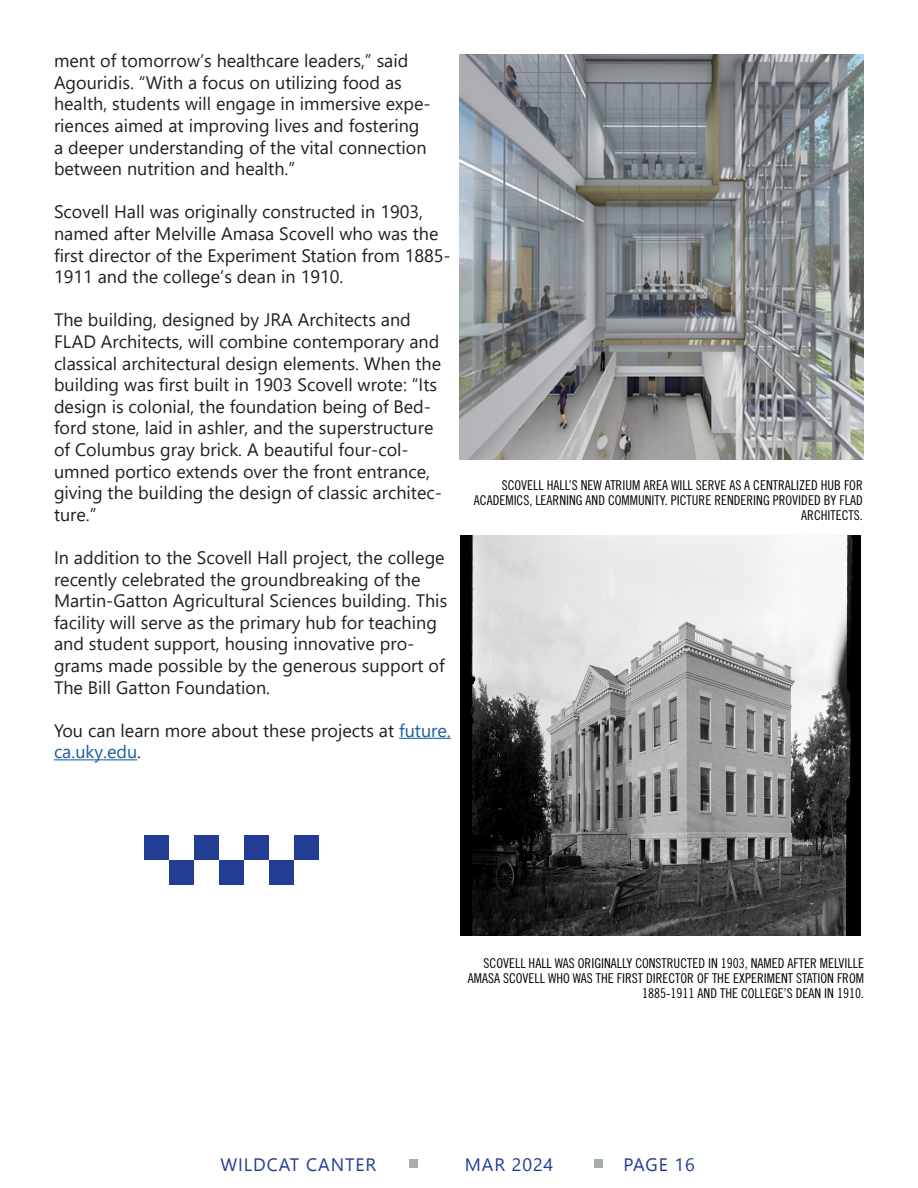
<style>
.page{position:relative;width:918px;height:1188px;background:#fff}
.page>*{position:absolute;margin:0;border:0;box-sizing:border-box;transform-origin:0 0}
.t1{font:18px/21.6px "Segoe UI";color:#231f20}
.t2{font:18px "Segoe UI Historic";letter-spacing:.05em;color:#233d95}
.t3{font:18px "Segoe UI";letter-spacing:.05em;color:#233d95}
.t4{font:13.5px/15px "Trade Gothic LT Pro Cn 18";color:#000;text-align:right}
.s1{color:#175d9e}
</style>
<div class="page">
<div style="left:409px;top:1159px;width:9px;height:9px;background:#a5adb0"></div>
<div style="left:594px;top:1159px;width:9px;height:9px;background:#a5adb0"></div>
<hr style="left:399px;top:738px;width:52px;height:1px;background:#175d9e">
<hr style="left:54px;top:759px;width:83px;height:1px;background:#175d9e">
<img style="left:459px;top:55px;width:405px;height:405px">
<img style="left:460px;top:536px;width:400px;height:400px">
<div style="left:144px;top:835px;width:25px;height:25px;background:#233d95"></div>
<div style="left:169px;top:860px;width:25px;height:25px;background:#233d95"></div>
<div style="left:194px;top:835px;width:25px;height:25px;background:#233d95"></div>
<div style="left:219px;top:860px;width:25px;height:25px;background:#233d95"></div>
<div style="left:244px;top:835px;width:25px;height:25px;background:#233d95"></div>
<div style="left:269px;top:860px;width:25px;height:25px;background:#233d95"></div>
<div style="left:294px;top:835px;width:25px;height:25px;background:#233d95"></div>
<p class="t1" style="left:54px;top:48px;width:378px">ment of tomorrow’s healthcare leaders,” said Agouridis. “With a focus on utilizing food as health, students will engage in immersive expe&shy;riences aimed at improving lives and fostering a deeper understanding of the vital connection between nutrition and health.”</p>
<p class="t1" style="left:54px;top:200px;width:398px">Scovell Hall was originally constructed in 1903, named after Melville Amasa Scovell who was the first director of the Experiment Station from 1885- 1911 and the college’s dean in 1910.</p>
<p class="t1" style="left:54px;top:308px;width:389px">The building, designed by JRA Architects and FLAD Architects, will combine contemporary and classical architectural design elements. When the building was first built in 1903 Scovell wrote: “Its design is colonial, the foundation being of Bed&shy;ford stone, laid in ashler, and the superstructure of Columbus gray brick. A beautiful four-col&shy;umned portico extends over the front entrance, giving the building the design of classic architec&shy;ture.”</p>
<p class="t1" style="left:54px;top:545px;width:395px">In addition to the Scovell Hall project, the college recently celebrated the groundbreaking of the Martin-Gatton Agricultural Sciences building. This facility will serve as the primary hub for teaching and student support, housing innovative pro&shy;grams made possible by the generous support of The Bill Gatton Foundation.</p>
<p class="t1" style="left:54px;top:718px;width:398px">You can learn more about these projects at <span class="s1">future. ca.uky.edu</span>.</p>
<p class="t4" style="left:474px;top:478px;width:390px">SCOVELL HALL’S NEW ATRIUM AREA WILL SERVE AS A CENTRALIZED HUB FOR<br>ACADEMICS, LEARNING AND COMMUNITY. PICTURE RENDERING PROVIDED BY FLAD<br>ARCHITECTS.</p>
<p class="t4" style="left:468px;top:955px;width:398px">SCOVELL HALL WAS ORIGINALLY CONSTRUCTED IN 1903, NAMED AFTER MELVILLE<br>AMASA SCOVELL WHO WAS THE FIRST DIRECTOR OF THE EXPERIMENT STATION FROM<br>1885-1911 AND THE COLLEGE’S DEAN IN 1910.</p>
<p class="t2" style="left:220px;top:1154px;width:157px">WILDCAT CANTER</p>
<p class="t3" style="left:465px;top:1147px;width:90px">MAR 2024</p>
<p class="t2" style="left:624px;top:1154px;width:73px">PAGE 16</p>
</div>
